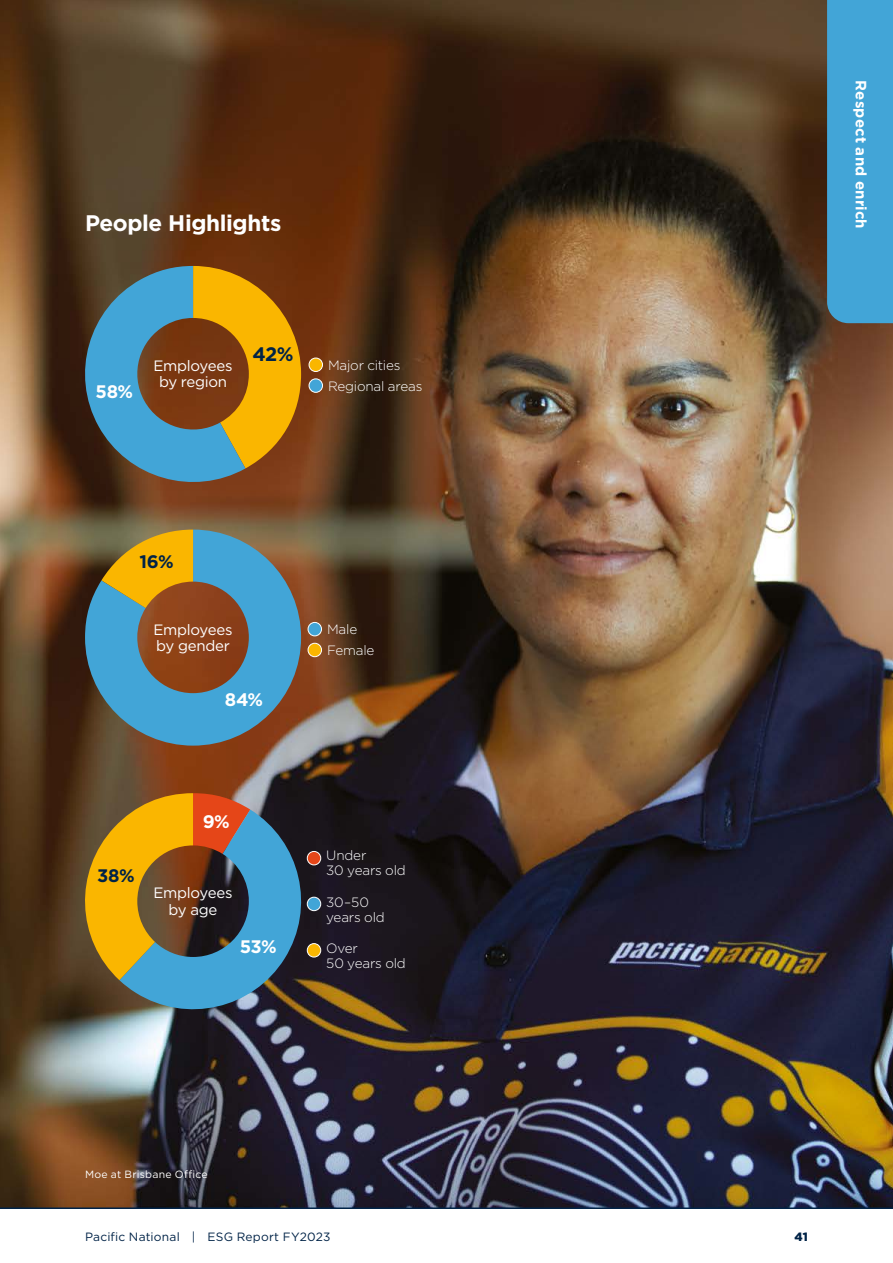
<style>
.page{position:relative;width:893px;height:1263px;background:#fff}
.page>*{position:absolute;margin:0;border:0;box-sizing:border-box;transform-origin:0 0}
.t1{font:700 22.5px "Gotham";letter-spacing:-.015em;color:#fff}
.t2{font:700 19.5px "Gotham";color:#002347}
.t3{font:700 18.15px "Gotham";color:#fff}
.t4{font:700 18.15px "Gotham";color:#002347}
.t5{font:15px/16.5px "Gotham";letter-spacing:-.02em;color:#fff;text-align:center}
.t6{font:700 15px "Gotham";letter-spacing:.01em;color:#fff}
.t7{font:300 13.5px/15px "Gotham";letter-spacing:-.015em;color:#fff}
.t8{font:12px "Gotham";letter-spacing:.015em;color:#002347}
.t9{font:900 12px "Gotham";color:#002347}
.t10{font:10.5px "Gotham";letter-spacing:.025em;color:#fff}
</style>
<div class="page">
<img style="left:0;top:0;width:893px;height:1207px">
<svg style="left:85px;top:530px;width:216px;height:216px;background:#5e7b87"></svg>
<svg style="left:101px;top:530px;width:92px;height:78px;background:#c29723"></svg>
<div style="left:308px;top:622px;width:13px;height:14px;background:#42a5d7;border-radius:50%"></div>
<div style="left:308px;top:622px;width:14px;height:14px;border:1px solid #fff;border-radius:50%"></div>
<div style="left:308px;top:643px;width:13px;height:14px;background:#fab600;border-radius:50%"></div>
<div style="left:308px;top:643px;width:14px;height:14px;border:1px solid #fff;border-radius:50%"></div>
<svg style="left:85px;top:266px;width:216px;height:216px;background:#807a50"></svg>
<div style="left:309px;top:358px;width:13px;height:13px;background:#fab600;border-radius:50%"></div>
<div style="left:309px;top:358px;width:14px;height:14px;border:1px solid #fff;border-radius:50%"></div>
<div style="left:309px;top:379px;width:13px;height:13px;background:#42a5d7;border-radius:50%"></div>
<div style="left:309px;top:378px;width:14px;height:15px;border:1px solid #fff;border-radius:50%"></div>
<svg style="left:85px;top:793px;width:231px;height:216px;background:#727051"></svg>
<div style="left:307px;top:851px;width:14px;height:14px;background:#e54618;border-radius:50%"></div>
<div style="left:307px;top:851px;width:14px;height:14px;border:1px solid #fff;border-radius:50%"></div>
<div style="left:307px;top:897px;width:14px;height:14px;background:#42a5d7;border-radius:50%"></div>
<div style="left:307px;top:897px;width:14px;height:14px;border:1px solid #fff;border-radius:50%"></div>
<div style="left:307px;top:943px;width:14px;height:14px;background:#fab600;border-radius:50%"></div>
<div style="left:307px;top:943px;width:14px;height:14px;border:1px solid #fff;border-radius:50%"></div>
<hr style="left:0;top:1207px;width:893px;height:2px;background:#002347">
<div style="left:827px;top:0;width:66px;height:323px;background:#42a5d7"></div>
<h1 class="t1" style="left:85px;top:208px;width:198px">People Highlights</h1>
<h3 class="t3" style="left:96px;top:380px;width:39px">58%</h3>
<p class="t5" style="left:154px;top:357px;width:80px">Employees by region</p>
<h2 class="t2" style="left:252px;top:341px;width:43px">42%</h2>
<p class="t7" style="left:328px;top:354px;width:96px;line-height:20.9px">Major cities<br>Regional areas</p>
<h3 class="t4" style="left:140px;top:550px;width:36px">16%</h3>
<p class="t5" style="left:154px;top:621px;width:80px;text-align:left">Employees by gender</p>
<h3 class="t3" style="left:225px;top:688px;width:40px">84%</h3>
<h3 class="t4" style="left:97px;top:864px;width:39px">38%</h3>
<h3 class="t3" style="left:203px;top:810px;width:29px">9%</h3>
<p class="t5" style="left:154px;top:884px;width:80px">Employees by age</p>
<h3 class="t3" style="left:240px;top:934px;width:39px">53%</h3>
<p class="t7" style="left:327px;top:618px;width:49px;line-height:20.9px">Male<br>Female</p>
<p class="t7" style="left:326px;top:848px;width:81px">Under<br>30 years old</p>
<p class="t7" style="left:326px;top:894px;width:60px">30–50 years old</p>
<p class="t7" style="left:326px;top:940px;width:81px">Over<br>50 years old</p>
<p class="t6" style="left:871px;top:80px;width:150px;rotate:90deg">Respect and enrich</p>
<p class="t10" style="left:85px;top:1167px;width:124px">Moe at Brisbane Office</p>
<p class="t8" style="left:85px;top:1229px;width:247px">Pacific National | ESG Report FY2023</p>
<p class="t9" style="left:795px;top:1228px;width:15px">41</p>
</div>
